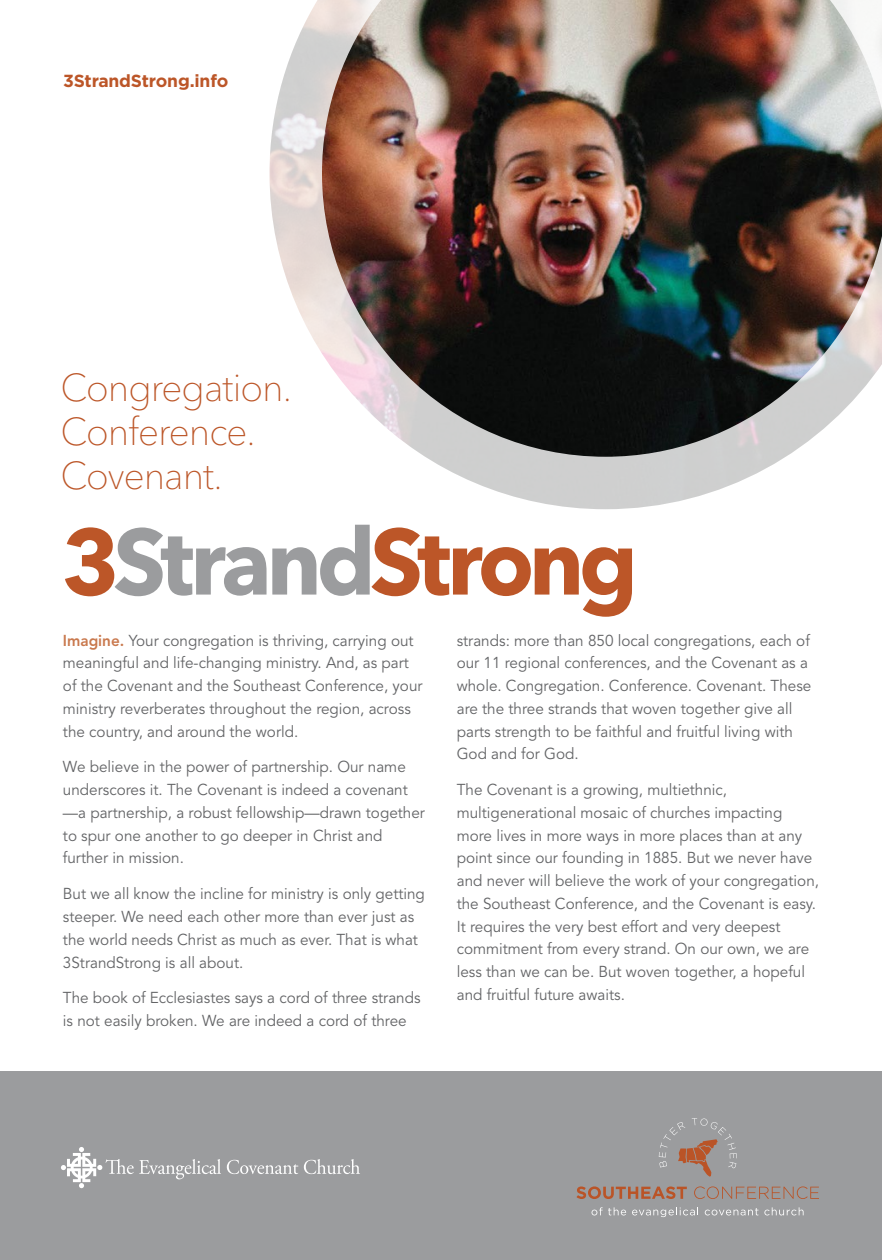
<style>
.page{position:relative;width:882px;height:1260px;background:#fff}
.page>*{position:absolute;margin:0;border:0;box-sizing:border-box;transform-origin:0 0}
.Body_text{font:700 92.4px "Avenir Next LT Pro";letter-spacing:-.06em;color:#bc5628}
.t1{font:100 38.5px "Avenir Next LT Pro";letter-spacing:-.025em;color:#bc5628}
.t2{font:700 17.5px "Gotham";letter-spacing:-.01em;color:#bc5628}
.Body_text-2{font:15.75px/22.8px "Avenir LT Std";color:#636466}
.s1{color:#9b9c9e}
.s2{font-weight:800;color:#c9794e}
</style>
<div class="page">
<div style="left:0;top:1071px;width:882px;height:189px;background:#9b9c9e"></div>
<img style="left:270px;top:0;width:515px;height:509px">
<img style="left:322px;top:0;width:560px;height:457px">
<svg style="left:61px;top:1147px;width:160px;height:41px"></svg>
<svg style="left:227px;top:1160px;width:71px;height:14px"></svg>
<svg style="left:304px;top:1159px;width:56px;height:15px"></svg>
<svg style="left:592px;top:1207px;width:34px;height:8px"></svg>
<svg style="left:632px;top:1207px;width:66px;height:10px"></svg>
<svg style="left:705px;top:1208px;width:53px;height:7px"></svg>
<svg style="left:764px;top:1207px;width:40px;height:8px"></svg>
<svg style="left:577px;top:1186px;width:110px;height:13px"></svg>
<svg style="left:694px;top:1186px;width:125px;height:13px"></svg>
<svg style="left:659px;top:1118px;width:78px;height:59px"></svg>
<p class="t2" style="left:63px;top:69px;width:167px">3StrandStrong.info</p>
<p class="t1" style="left:60px;top:365px;width:233px">Congregation.</p>
<p class="t1" style="left:60px;top:409px;width:197px">Conference.</p>
<p class="t1" style="left:60px;top:453px;width:164px">Covenant.</p>
<p class="Body_text" style="left:62px;top:506px;width:577px">3<span class="s1">Strand</span>Strong</p>
<p class="Body_text-2" style="left:63px;top:629px;width:361px"><span class="s2">Imagine.</span> Your congregation is thriving, carrying out meaningful and life-changing ministry. And, as part of the Covenant and the Southeast Conference, your ministry reverberates throughout the region, across the country, and around the world.</p>
<p class="Body_text-2" style="left:63px;top:756px;width:364px">We believe in the power of partnership. Our name underscores it. The Covenant is indeed a covenant —a partnership, a robust fellowship—drawn together to spur one another to go deeper in Christ and further in mission.</p>
<p class="Body_text-2" style="left:63px;top:883px;width:364px">But we all know the incline for ministry is only getting steeper. We need each other more than ever just as the world needs Christ as much as ever. That is what 3StrandStrong is all about.</p>
<p class="Body_text-2" style="left:63px;top:987px;width:359px">The book of Ecclesiastes says a cord of three strands is not easily broken. We are indeed a cord of three</p>
<p class="Body_text-2" style="left:457px;top:629px;width:356px">strands: more than 850 local congregations, each of our 11 regional conferences, and the Covenant as a whole. Congregation. Conference. Covenant. These are the three strands that woven together give all parts strength to be faithful and fruitful living with God and for God.</p>
<p class="Body_text-2" style="left:457px;top:779px;width:364px">The Covenant is a growing, multiethnic, multigenerational mosaic of churches impacting more lives in more ways in more places than at any point since our founding in 1885. But we never have and never will believe the work of your congregation, the Southeast Conference, and the Covenant is easy.<br>It requires the very best effort and very deepest commitment from every strand. On our own, we are less than we can be. But woven together, a hopeful and fruitful future awaits.</p>
</div>
